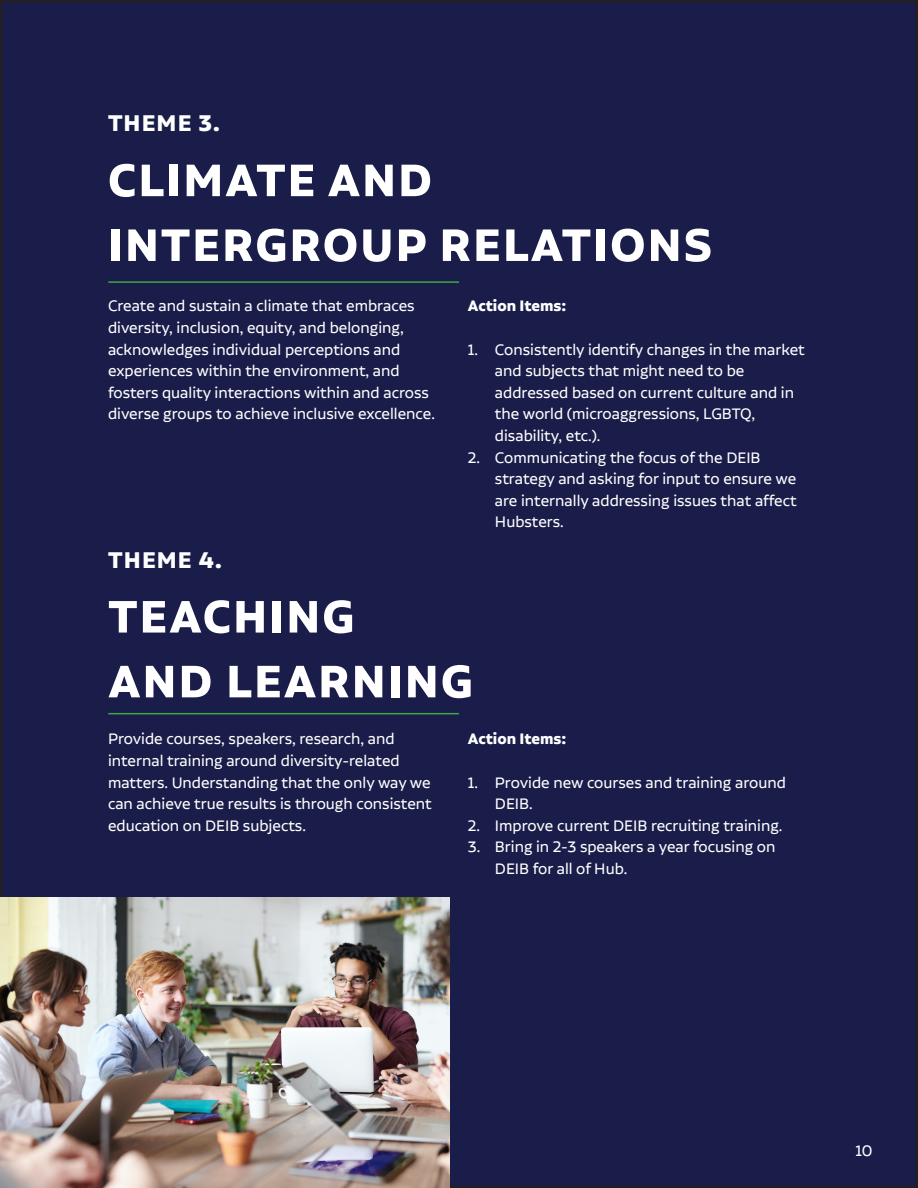
<style>
.page{position:relative;width:918px;height:1188px;background:#fff}
.page>*{position:absolute;margin:0;border:0;box-sizing:border-box;transform-origin:0 0}
.t1{font:700 54px/64.8px "Aalto Sans Essential";letter-spacing:.04em;color:#fff}
.t2{font:700 27px "Aalto Sans Essential";letter-spacing:.04em;color:#fff}
.t3{font:18px/21.6px "Aalto Sans Essential";color:#fff}
.t4{font:700 18px "Aalto Sans Essential";color:#fff}
</style>
<div class="page">
<div style="left:1px;top:1px;width:916px;height:1186px;background:#1a1d4a"></div>
<hr style="left:108px;top:281px;width:351px;height:2px;background:#3ea848">
<hr style="left:108px;top:713px;width:351px;height:1px;background:#3ea848">
<img style="left:0;top:897px;width:450px;height:291px">
<p class="t2" style="left:108px;top:108px;width:113px">THEME 3.</p>
<p class="t1" style="left:108px;top:147px;width:606px">CLIMATE AND<br>INTERGROUP RELATIONS</p>
<p class="t3" style="left:108px;top:295px;width:308px">Create and sustain a climate that embraces diversity, inclusion, equity, and belonging,</p>
<p class="t3" style="left:108px;top:338px;width:294px">acknowledges individual perceptions and</p>
<p class="t3" style="left:108px;top:360px;width:328px">experiences within the environment, and fosters quality interactions within and across diverse groups to achieve inclusive excellence.</p>
<p class="t4" style="left:468px;top:296px;width:100px">Action Items:</p>
<p class="t3" style="left:495px;top:338px;width:311px;text-indent:-27px">1. Consistently identify changes in the market and subjects that might need to be addressed based on current culture and in the world (microaggressions, LGBTQ, disability, etc.).</p>
<p class="t3" style="left:495px;top:446px;width:303px;text-indent:-27px">2. Communicating the focus of the DEIB strategy and asking for input to ensure we are internally addressing issues that affect Hubsters.</p>
<p class="t2" style="left:108px;top:544px;width:115px">THEME 4.</p>
<p class="t1" style="left:108px;top:583px;width:366px">TEACHING<br>AND LEARNING</p>
<p class="t3" style="left:108px;top:728px;width:288px">Provide courses, speakers, research, and</p>
<p class="t3" style="left:108px;top:749px;width:325px">internal training around diversity-related matters. Understanding that the only way we can achieve true results is through consistent education on DEIB subjects.</p>
<p class="t4" style="left:468px;top:729px;width:100px">Action Items:</p>
<p class="t3" style="left:495px;top:771px;width:292px;text-indent:-27px">1. Provide new courses and training around<br>DEIB.</p>
<p class="t3" style="left:468px;top:814px;width:316px">2. Improve current DEIB recruiting training.</p>
<p class="t3" style="left:495px;top:836px;width:282px;text-indent:-27px">3. Bring in 2-3 speakers a year focusing on<br>DEIB for all of Hub.</p>
<p class="t3" style="left:855px;top:1139px;width:18px">10</p>
</div>
